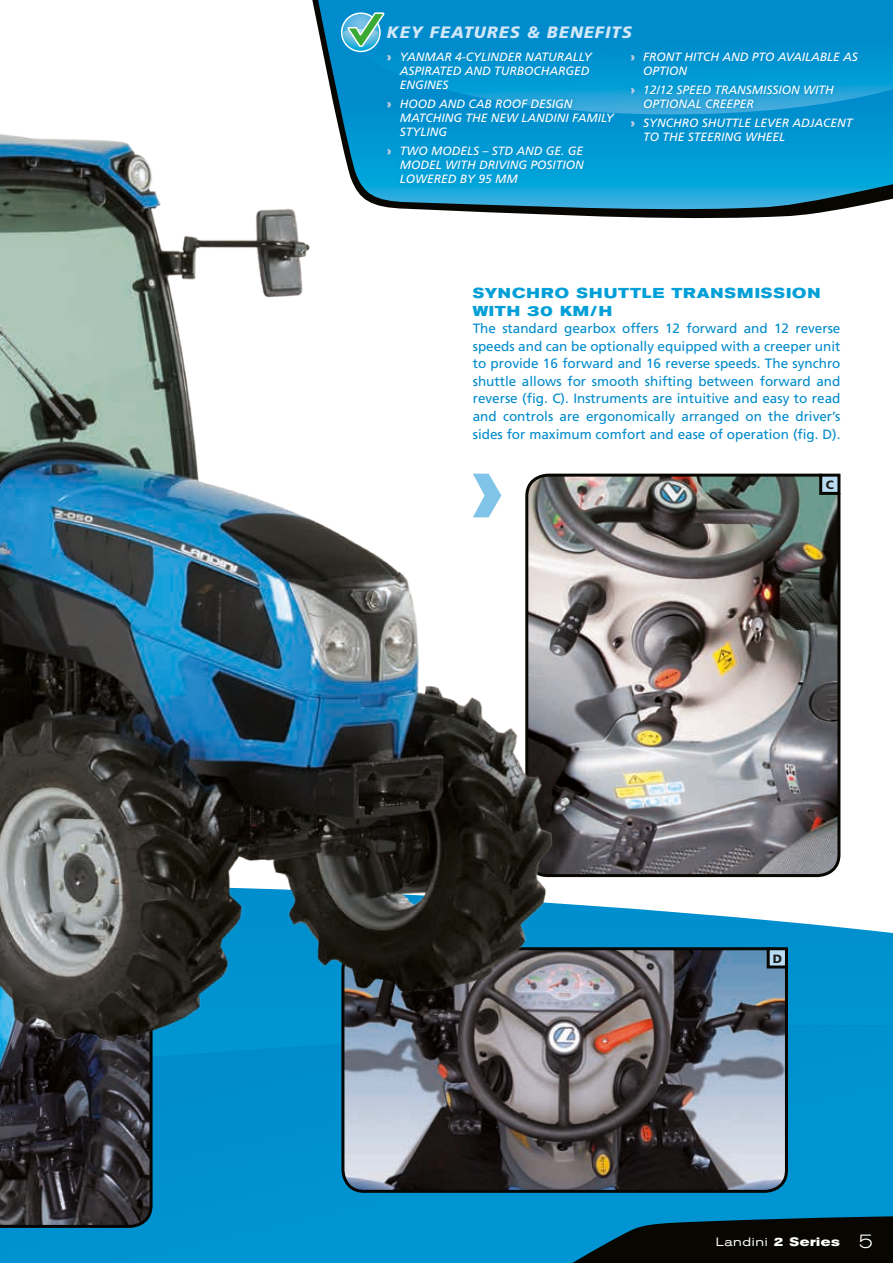
<style>
.page{position:relative;width:893px;height:1263px;background:#fff}
.page>*{position:absolute;margin:0;border:0;box-sizing:border-box;transform-origin:0 0}
.t1{font:italic 900 16.5px "Frutiger";letter-spacing:.06em;color:#d1e7f7}
.t2{font:700 expanded 14.25px/17.5px "Akzidenz Grotesk BE";letter-spacing:.07em;color:#009fd7}
.t3{font:13.5px/17.5px "Frutiger";color:#008bcc;text-align:justify}
.t4{font:italic 12px/14.2px "Frutiger";color:#fff}
.t5{font:expanded 12px "Akzidenz Grotesk BE";letter-spacing:.05em;color:#fff}
.t6{font:900 12px "Frutiger";color:#1d1d1b}
.s1{font-weight:900;font-style:normal;color:#b9cddf}
.s2{font-weight:700}
.s3{font-weight:300;font-size:19.5px}
</style>
<div class="page">
<svg style="left:596px;top:906px;width:297px;height:113px"></svg>
<div style="left:0;top:1019px;width:893px;height:244px;background:#0093d0"></div>
<img style="left:596px;top:478px;width:243px;height:396px">
<div style="left:525px;top:474px;width:315px;height:403px;border:3px solid #070601;border-radius:21px"></div>
<img style="left:343px;top:951px;width:443px;height:240px">
<div style="left:341px;top:947px;width:447px;height:246px;border:3px solid #070601;border-radius:21px"></div>
<svg style="left:0;top:1069px;width:153px;height:159px;background:#2e2c30"></svg>
<div style="left:821px;top:475px;width:18px;height:18px;background:#b9dcf3"></div>
<div style="left:819px;top:474px;width:21px;height:21px;border:3px solid #070601"></div>
<div style="left:768px;top:949px;width:18px;height:18px;background:#b9dcf3"></div>
<div style="left:767px;top:947px;width:21px;height:21px;border:3px solid #070601"></div>
<svg style="left:538px;top:1216px;width:355px;height:47px;background:#052c38"></svg>
<img style="left:0;top:134px;width:596px;height:935px">
<svg style="left:305px;top:0;width:518px;height:221px"></svg>
<svg style="left:318px;top:0;width:575px;height:212px;background:#2c99c0"></svg>
<div style="left:348px;top:0;width:545px;height:115px;background:#008bcc"></div>
<svg style="left:473px;top:474px;width:28px;height:43px"></svg>
<svg style="left:383px;top:48px;width:236px;height:140px;background:#0296d2"></svg>
<svg style="left:626px;top:48px;width:236px;height:97px;background:#0997d2"></svg>
<div style="left:341px;top:12px;width:40px;height:40px;border:2px solid #fff;border-radius:50%"></div>
<svg style="left:343px;top:11px;width:43px;height:39px;background:#59b6c3"></svg>
<p class="t1" style="left:387px;top:22px;width:246px">KEY FEATURES &amp; BENEFITS</p>
<p class="t4" style="left:643px;top:50px;width:216px;text-indent:-13px"><span class="s1">›</span> FRONT HITCH AND PTO AVAILABLE AS<br>OPTION</p>
<p class="t4" style="left:643px;top:83px;width:192px;text-indent:-13px"><span class="s1">›</span> 12/12 SPEED TRANSMISSION WITH<br>OPTIONAL CREEPER</p>
<p class="t4" style="left:643px;top:115px;width:211px;text-indent:-13px"><span class="s1">›</span> SYNCHRO SHUTTLE LEVER ADJACENT<br>TO THE STEERING WHEEL</p>
<p class="t4" style="left:400px;top:50px;width:194px;text-indent:-13px"><span class="s1">›</span> YANMAR 4-CYLINDER NATURALLY<br>ASPIRATED AND TURBOCHARGED<br>ENGINES</p>
<p class="t4" style="left:400px;top:97px;width:216px;text-indent:-13px"><span class="s1">›</span> HOOD AND CAB ROOF DESIGN<br>MATCHING THE NEW LANDINI FAMILY<br>STYLING</p>
<p class="t4" style="left:400px;top:144px;width:186px;text-align:justify;text-indent:-13px"><span class="s1">›</span> TWO MODELS – STD AND GE. GE MODEL WITH DRIVING POSITION LOWERED BY 95 MM</p>
<p class="t2" style="left:473px;top:285px;width:349px">SYNCHRO SHUTTLE TRANSMISSION<br>WITH 30 KM/H</p>
<p class="t3" style="left:473px;top:320px;width:369px">The standard gearbox offers 12 forward and 12 reverse speeds and can be optionally equipped with a creeper unit to provide 16 forward and 16 reverse speeds. The synchro shuttle allows for smooth shifting between forward and reverse (fig. C). Instruments are intuitive and easy to read and controls are ergonomically arranged on the driver’s sides for maximum comfort and ease of operation (fig. D).</p>
<p class="t6" style="left:826px;top:477px;width:10px">C</p>
<p class="t6" style="left:773px;top:951px;width:11px">D</p>
<p class="t5" style="left:716px;top:1235px;width:159px">Landini <span class="s2">2 Series</span> <span class="s3">5</span></p>
</div>
